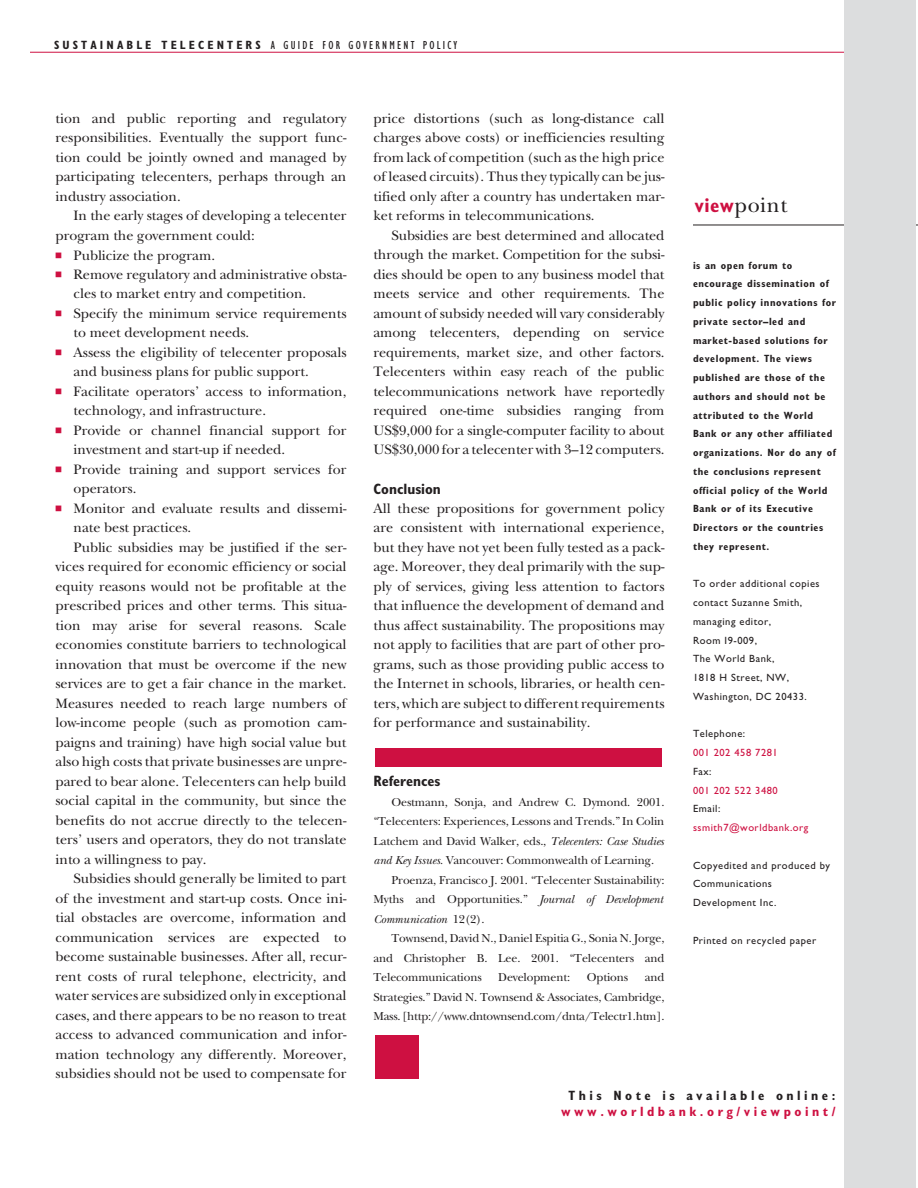
<style>
.page{position:relative;width:918px;height:1188px;background:#fff}
.page>*{position:absolute;margin:0;border:0;box-sizing:border-box;transform-origin:0 0}
.t1{font:21.6px "New Baskerville";letter-spacing:.025em;color:#231f20}
.t2{font:700 condensed 15px "Gill Sans";color:#231f20}
.t3{font:14.25px/19.5px "New Baskerville";color:#231f20}
.t4{font:700 condensed 13.5px "Gill Sans";letter-spacing:.26em;color:#ce1041}
.t5{font:700 condensed 13.5px "Gill Sans";letter-spacing:.26em;color:#231f20}
.t6{font:12px/19.5px "New Baskerville";letter-spacing:-.01em;color:#231f20;text-align:justify}
.t7{font:condensed 12px "Gill Sans";letter-spacing:.18em;color:#231f20}
.t8{font:italic 12px "New Baskerville";letter-spacing:-.01em;color:#231f20}
.t9{font:700 condensed 10.5px/18.8px "Gill Sans";letter-spacing:.05em;color:#231f20}
.t10{font:10.5px/18.8px "Gill Sans";letter-spacing:.05em;color:#231f20}
.t11{font:10.5px "Gill Sans";letter-spacing:.05em;color:#ce1041}
.s1{font-weight:700}
.s2{font-family:"Universal Newswith Comm Pi";font-size:22.5px;color:#ce1041}
.s3{font-style:italic}
.s4{font-style:normal}
.s5{font-family:"Gill Sans";font-weight:700;font-stretch:condensed;font-size:19.95px;color:#ce1041}
</style>
<div class="page">
<hr style="left:693px;top:225px;width:225px;height:1px;background:#231f20">
<hr style="left:30px;top:52px;width:834px;height:1px;background:#ce1041">
<div style="left:844px;top:0;width:72px;height:1188px;background:#dcddde"></div>
<div style="left:375px;top:1035px;width:44px;height:43px;background:#ce1041"></div>
<div style="left:375px;top:748px;width:287px;height:18px;background:#ce1041"></div>
<p class="t7" style="left:54px;top:41px;width:405px"><span class="s1">SUSTAINABLE TELECENTERS</span> A GUIDE FOR GOVERNMENT POLICY</p>
<p class="t3" style="left:56px;top:110px;width:293px;text-align:justify">tion and public reporting and regulatory responsibilities. Eventually the support func&shy;tion could be jointly owned and managed by participating telecenters, perhaps through an industry association.</p>
<p class="t3" style="left:56px;top:208px;width:293px;text-indent:18px">In the early stages of developing a telecenter program the government could:</p>
<p class="t3" style="left:56px;top:247px;width:161px"><span class="s2">▪</span> Publicize the program.</p>
<p class="t3" style="left:74px;top:266px;width:275px;text-indent:-18px"><span class="s2">▪</span> Remove regulatory and administrative obsta&shy;cles to market entry and competition.</p>
<p class="t3" style="left:74px;top:305px;width:275px;text-indent:-18px"><span class="s2">▪</span> Specify the minimum service requirements to meet development needs.</p>
<p class="t3" style="left:74px;top:344px;width:275px;text-indent:-18px"><span class="s2">▪</span> Assess the eligibility of telecenter proposals and business plans for public support.</p>
<p class="t3" style="left:74px;top:383px;width:275px;text-indent:-18px"><span class="s2">▪</span> Facilitate operators’ access to information, technology, and infrastructure.</p>
<p class="t3" style="left:74px;top:422px;width:274px;text-indent:-18px"><span class="s2">▪</span> Provide or channel financial support for investment and start-up if needed.</p>
<p class="t3" style="left:74px;top:461px;width:275px;text-indent:-18px"><span class="s2">▪</span> Provide training and support services for operators.</p>
<p class="t3" style="left:56px;top:500px;width:293px"><span class="s2">▪</span> Monitor and evaluate results and dissemi-</p>
<p class="t3" style="left:74px;top:520px;width:119px">nate best practices.</p>
<p class="t3" style="left:74px;top:539px;width:274px">Public subsidies may be justified if the ser-</p>
<p class="t3" style="left:55px;top:559px;width:293px">vices required for economic efficiency or social</p>
<p class="t3" style="left:55px;top:578px;width:292px">equity reasons would not be profitable at the</p>
<p class="t3" style="left:55px;top:598px;width:293px">prescribed prices and other terms. This situa-</p>
<p class="t3" style="left:55px;top:617px;width:293px">tion may arise for several reasons. Scale</p>
<p class="t3" style="left:55px;top:637px;width:293px">economies constitute barriers to technological</p>
<p class="t3" style="left:55px;top:656px;width:293px">innovation that must be overcome if the new</p>
<p class="t3" style="left:55px;top:676px;width:293px">services are to get a fair chance in the market.</p>
<p class="t3" style="left:55px;top:695px;width:293px">Measures needed to reach large numbers of</p>
<p class="t3" style="left:55px;top:715px;width:293px">low-income people (such as promotion cam-</p>
<p class="t3" style="left:55px;top:734px;width:292px">paigns and training) have high social value but</p>
<p class="t3" style="left:55px;top:754px;width:293px">also high costs that private businesses are unpre-</p>
<p class="t3" style="left:55px;top:773px;width:293px">pared to bear alone. Telecenters can help build</p>
<p class="t3" style="left:55px;top:793px;width:292px">social capital in the community, but since the</p>
<p class="t3" style="left:55px;top:812px;width:293px">benefits do not accrue directly to the telecen-</p>
<p class="t3" style="left:55px;top:832px;width:293px">ters’ users and operators, they do not translate</p>
<p class="t3" style="left:55px;top:851px;width:152px">into a willingness to pay.</p>
<p class="t3" style="left:74px;top:871px;width:274px">Subsidies should generally be limited to part</p>
<p class="t3" style="left:55px;top:890px;width:293px">of the investment and start-up costs. Once ini-</p>
<p class="t3" style="left:55px;top:910px;width:293px">tial obstacles are overcome, information and</p>
<p class="t3" style="left:55px;top:929px;width:293px">communication services are expected to</p>
<p class="t3" style="left:55px;top:949px;width:293px">become sustainable businesses. After all, recur-</p>
<p class="t3" style="left:55px;top:968px;width:293px">rent costs of rural telephone, electricity, and</p>
<p class="t3" style="left:55px;top:988px;width:293px">water services are subsidized only in exceptional</p>
<p class="t3" style="left:55px;top:1007px;width:293px">cases, and there appears to be no reason to treat</p>
<p class="t3" style="left:55px;top:1027px;width:293px">access to advanced communication and infor-</p>
<p class="t3" style="left:55px;top:1046px;width:293px">mation technology any differently. Moreover,</p>
<p class="t3" style="left:55px;top:1066px;width:292px">subsidies should not be used to compensate for</p>
<p class="t3" style="left:373px;top:110px;width:293px;text-align:justify">price distortions (such as long-distance call charges above costs) or inefficiencies resulting from lack of competition (such as the high price of leased circuits). Thus they typically can be jus&shy;tified only after a country has undertaken mar&shy;ket reforms in telecommunications.</p>
<p class="t3" style="left:373px;top:227px;width:293px;text-align:justify;text-indent:18px">Subsidies are best determined and allocated through the market. Competition for the subsi&shy;dies should be open to any business model that meets service and other requirements. The amount of subsidy needed will vary considerably among telecenters, depending on service requirements, market size, and other factors.<br>Telecenters within easy reach of the public telecommunications network have reportedly required one-time subsidies ranging from US$9,000 for a single-computer facility to about US$30,000 for a telecenter with 3–12 computers.</p>
<p class="t2" style="left:374px;top:483px;width:69px">Conclusion</p>
<p class="t3" style="left:374px;top:500px;width:293px;text-align:justify">All these propositions for government policy are consistent with international experience, but they have not yet been fully tested as a pack&shy;age. Moreover, they deal primarily with the sup&shy;ply of services, giving less attention to factors that influence the development of demand and thus affect sustainability. The propositions may not apply to facilities that are part of other pro&shy;grams, such as those providing public access to the Internet in schools, libraries, or health cen&shy;ters, which are subject to different requirements for performance and sustainability.</p>
<p class="t2" style="left:374px;top:776px;width:69px">References</p>
<p class="t6" style="left:392px;top:793px;width:274px">Oestmann, Sonja, and Andrew C. Dymond. 2001.</p>
<p class="t6" style="left:374px;top:813px;width:292px">“Telecenters: Experiences, Lessons and Trends.” In Colin</p>
<p class="t6" style="left:374px;top:832px;width:292px">Latchem and David Walker, eds., <span class="s3">Telecenters: Case Studies</span></p>
<p class="t6" style="left:374px;top:852px;width:282px"><span class="s3">and Key Issues.</span> Vancouver: Commonwealth of Learning.</p>
<p class="t6" style="left:392px;top:871px;width:274px">Proenza, Francisco J. 2001. “Telecenter Sustainability:</p>
<p class="t6" style="left:374px;top:891px;width:291px">Myths and Opportunities.” <span class="s3">Journal of Development</span></p>
<p class="t8" style="left:374px;top:914px;width:113px">Communication <span class="s4">12(2).</span></p>
<p class="t6" style="left:392px;top:930px;width:274px">Townsend, David N., Daniel Espitia G., Sonia N. Jorge,</p>
<p class="t6" style="left:374px;top:949px;width:292px">and Christopher B. Lee. 2001. “Telecenters and</p>
<p class="t6" style="left:374px;top:969px;width:110px">Telecommunications</p>
<p class="t6" style="left:498px;top:969px;width:74px">Development:</p>
<p class="t6" style="left:587px;top:969px;width:43px">Options</p>
<p class="t6" style="left:374px;top:969px;width:292px;text-indent:271px">and Strategies.” David N. Townsend &amp; Associates, Cambridge, Mass. [http://www.dntownsend.com/dnta/Telectr1.htm].</p>
<h1 class="t1" style="left:694px;top:197px;width:94px"><span class="s5">view</span>point</h1>
<p class="t9" style="left:693px;top:257px;width:144px">is an open forum to encourage dissemination of public policy innovations for private sector–led and market-based solutions for development. The views published are those of the authors and should not be attributed to the World<br>Bank or any other affiliated organizations. Nor do any of the conclusions represent official policy of the World<br>Bank or of its Executive<br>Directors or the countries they represent.</p>
<p class="t10" style="left:693px;top:576px;width:128px">To order additional copies contact Suzanne Smith, managing editor,<br>Room I9-009,<br>The World Bank,<br>1818 H Street, NW,<br>Washington, DC 20433.</p>
<p class="t10" style="left:693px;top:726px;width:54px">Telephone:</p>
<p class="t11" style="left:693px;top:749px;width:86px">001 202 458 7281</p>
<p class="t10" style="left:693px;top:763px;width:20px">Fax:</p>
<p class="t11" style="left:693px;top:786px;width:86px">001 202 522 3480</p>
<p class="t10" style="left:693px;top:801px;width:29px">Email:</p>
<p class="t11" style="left:693px;top:824px;width:117px">ssmith7@worldbank.org</p>
<p class="t10" style="left:693px;top:857px;width:139px">Copyedited and produced by<br>Communications<br>Development Inc.</p>
<p class="t10" style="left:693px;top:932px;width:125px">Printed on recycled paper</p>
<p class="t5" style="left:569px;top:1090px;width:268px">This Note is available online:</p>
<p class="t4" style="left:561px;top:1107px;width:276px">www.worldbank.org/viewpoint/</p>
</div>
